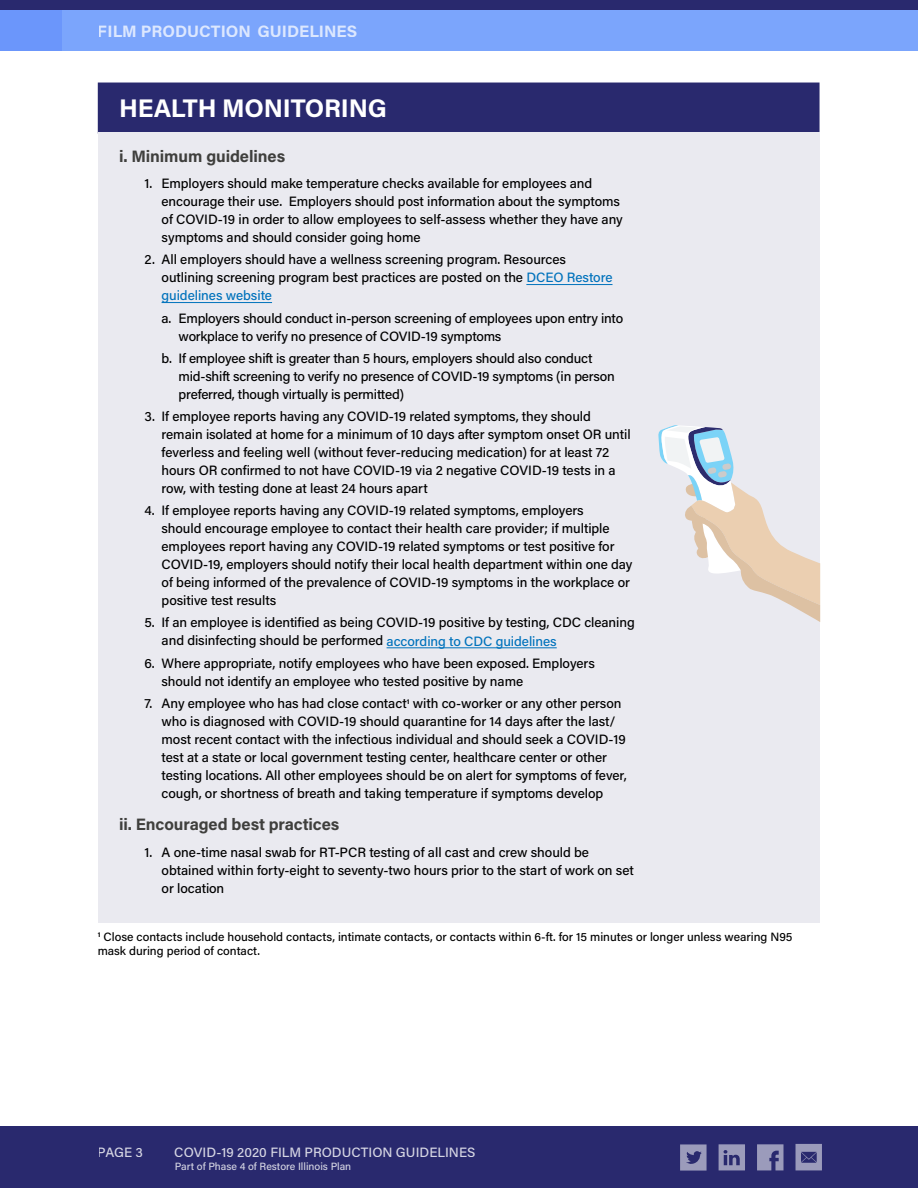
<style>
.page{position:relative;width:918px;height:1188px;background:#fff}
.page>*{position:absolute;margin:0;border:0;box-sizing:border-box;transform-origin:0 0}
.t1{font:700 25.5px "Acumin Pro";letter-spacing:-.01em;color:#fff}
.t2{font:700 16.5px "Acumin Pro";letter-spacing:-.005em;color:#3f3f3d}
.t3{font:700 16.5px "Acumin Pro";color:#fff}
.t4{font:500 13.5px/18px "Acumin Pro";letter-spacing:-.005em;color:#000}
.t5{font:500 13.5px "Acumin Pro";color:#fff}
.t6{font:500 12px/13.5px "Acumin Pro";color:#000}
.t7{font:500 10.5px "Acumin Pro";color:#fff}
.s1{color:#0072bc}
</style>
<div class="page">
<div style="left:98px;top:83px;width:722px;height:51px;background:#29296e"></div>
<div style="left:98px;top:132px;width:722px;height:34px;background:#eaeaf0"></div>
<div style="left:98px;top:165px;width:722px;height:89px;background:#eaeaf0"></div>
<div style="left:98px;top:242px;width:722px;height:70px;background:#eaeaf0"></div>
<div style="left:98px;top:300px;width:722px;height:53px;background:#eaeaf0"></div>
<div style="left:98px;top:340px;width:722px;height:71px;background:#eaeaf0"></div>
<div style="left:98px;top:398px;width:722px;height:107px;background:#eaeaf0"></div>
<div style="left:98px;top:493px;width:722px;height:124px;background:#eaeaf0"></div>
<div style="left:98px;top:605px;width:722px;height:53px;background:#eaeaf0"></div>
<div style="left:98px;top:645px;width:722px;height:53px;background:#eaeaf0"></div>
<div style="left:98px;top:685px;width:722px;height:125px;background:#eaeaf0"></div>
<div style="left:98px;top:801px;width:722px;height:34px;background:#eaeaf0"></div>
<div style="left:98px;top:834px;width:722px;height:89px;background:#eaeaf0"></div>
<hr style="left:526px;top:284px;width:87px;height:1px;background:#0072bc">
<hr style="left:162px;top:302px;width:110px;height:1px;background:#0072bc">
<hr style="left:387px;top:647px;width:170px;height:1px;background:#0072bc">
<svg style="left:658px;top:425px;width:162px;height:197px"></svg>
<div style="left:0;top:0;width:918px;height:10px;background:#29296e"></div>
<div style="left:0;top:10px;width:918px;height:41px;background:#7ba5fc"></div>
<div style="left:0;top:10px;width:61px;height:41px;background:#6b96fb"></div>
<div style="left:0;top:1127px;width:918px;height:61px;background:#29296e"></div>
<svg style="left:680px;top:1144px;width:27px;height:27px"></svg>
<svg style="left:757px;top:1144px;width:26px;height:26px"></svg>
<svg style="left:719px;top:1144px;width:26px;height:26px"></svg>
<svg style="left:796px;top:1144px;width:26px;height:26px"></svg>
<p class="t3" style="left:98px;top:19px;width:261px">FILM PRODUCTION GUIDELINES</p>
<h1 class="t1" style="left:119px;top:90px;width:269px">HEALTH MONITORING</h1>
<p class="t2" style="left:119px;top:144px;width:168px">i. Minimum guidelines</p>
<p class="t4" style="left:162px;top:174px;width:463px;text-indent:-17px">1. Employers should make temperature checks available for employees and encourage their use. Employers should post information about the symptoms of COVID-19 in order to allow employees to self-assess whether they have any symptoms and should consider going home</p>
<p class="t4" style="left:162px;top:250px;width:452px;text-indent:-17px">2. All employers should have a wellness screening program. Resources outlining screening program best practices are posted on the <span class="s1">DCEO Restore guidelines website</span></p>
<p class="t4" style="left:179px;top:308px;width:446px;text-indent:-17px">a. Employers should conduct in-person screening of employees upon entry into workplace to verify no presence of COVID-19 symptoms</p>
<p class="t4" style="left:179px;top:349px;width:438px;text-indent:-17px">b. If employee shift is greater than 5 hours, employers should also conduct mid-shift screening to verify no presence of COVID-19 symptoms (in person preferred, though virtually is permitted)</p>
<p class="t4" style="left:162px;top:407px;width:471px;text-indent:-17px">3. If employee reports having any COVID-19 related symptoms, they should remain isolated at home for a minimum of 10 days after symptom onset OR until feverless and feeling well (without fever-reducing medication) for at least 72 hours OR confirmed to not have COVID-19 via 2 negative COVID-19 tests in a row, with testing done at least 24 hours apart</p>
<p class="t4" style="left:162px;top:501px;width:472px;text-indent:-17px">4. If employee reports having any COVID-19 related symptoms, employers<br>should encourage employee to contact their health care provider; if multiple employees report having any COVID-19 related symptoms or test positive for COVID-19, employers should notify their local health department within one day of being informed of the prevalence of COVID-19 symptoms in the workplace or positive test results</p>
<p class="t4" style="left:162px;top:613px;width:475px;text-indent:-17px">5. If an employee is identified as being COVID-19 positive by testing, CDC cleaning and disinfecting should be performed <span class="s1">according to CDC guidelines</span></p>
<p class="t4" style="left:162px;top:654px;width:435px;text-indent:-17px">6. Where appropriate, notify employees who have been exposed. Employers should not identify an employee who tested positive by name</p>
<p class="t4" style="left:162px;top:694px;width:467px;text-indent:-17px">7. Any employee who has had close contact<sup>1</sup> with co-worker or any other person who is diagnosed with COVID-19 should quarantine for 14 days after the last/ most recent contact with the infectious individual and should seek a COVID-19 test at a state or local government testing center, healthcare center or other testing locations. All other employees should be on alert for symptoms of fever, cough, or shortness of breath and taking temperature if symptoms develop</p>
<p class="t2" style="left:119px;top:813px;width:222px">ii. Encouraged best practices</p>
<p class="t4" style="left:162px;top:843px;width:474px;text-indent:-17px">1. A one-time nasal swab for RT-PCR testing of all cast and crew should be obtained within forty-eight to seventy-two hours prior to the start of work on set or location</p>
<p class="t6" style="left:98px;top:930px;width:696px"><sup>1</sup> Close contacts include household contacts, intimate contacts, or contacts within 6-ft. for 15 minutes or longer unless wearing N95 mask during period of contact.</p>
<p class="t5" style="left:98px;top:1143px;width:47px">PAGE 3</p>
<p class="t5" style="left:174px;top:1143px;width:303px">COVID-19 2020 FILM PRODUCTION GUIDELINES</p>
<p class="t7" style="left:175px;top:1159px;width:178px">Part of Phase 4 of Restore Illinois Plan</p>
</div>
